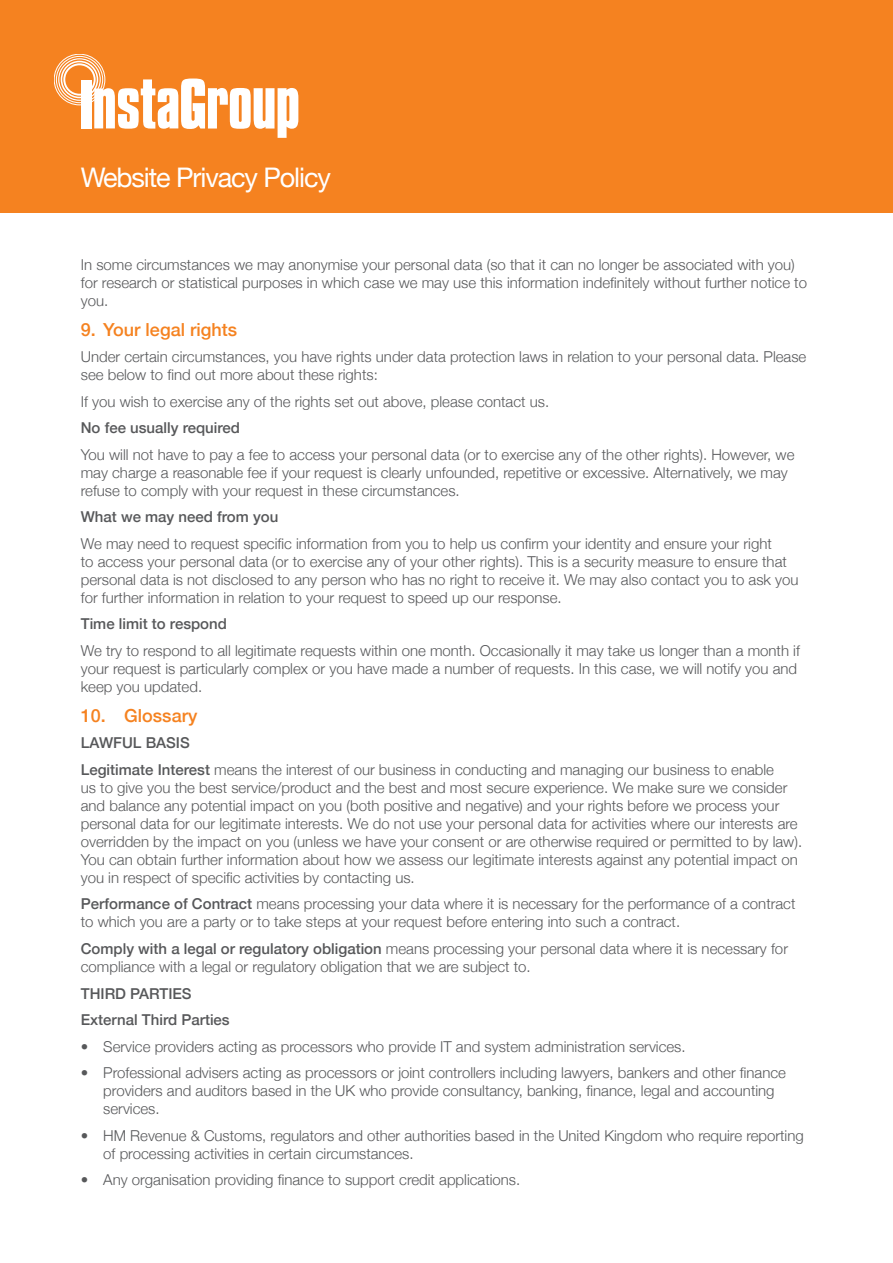
<style>
.page{position:relative;width:893px;height:1263px;background:#fff}
.page>*{position:absolute;margin:0;border:0;box-sizing:border-box;transform-origin:0 0}
.t1{font:27px "Helvetica Neue";letter-spacing:-.04em;color:#fff}
.t2{font:500 18px "Helvetica Neue";color:#f58220}
.t3{font:300 15px/18px "Helvetica Neue";color:#57585a}
.t4{font:500 15px "Helvetica Neue";color:#57585a}
.s1{font-weight:500}
</style>
<div class="page">
<div style="left:0;top:0;width:893px;height:213px;background:#f58220"></div>
<div style="left:63px;top:63px;width:33px;height:33px;border:2px solid #fff;border-radius:50%"></div>
<div style="left:54px;top:54px;width:51px;height:51px;border:1px solid #fff;border-radius:50%"></div>
<div style="left:56px;top:56px;width:47px;height:47px;border:1px solid #fff;border-radius:50%"></div>
<div style="left:58px;top:58px;width:43px;height:43px;border:1px solid #fff;border-radius:50%"></div>
<div style="left:61px;top:61px;width:37px;height:37px;border:2px solid #fff;border-radius:50%"></div>
<div style="left:81px;top:80px;width:10px;height:48px;background:#fff"></div>
<svg style="left:94px;top:79px;width:204px;height:59px"></svg>
<p class="t1" style="left:81px;top:158px;width:252px">Website Privacy Policy</p>
<p class="t3" style="left:81px;top:254px;width:728px">In some circumstances we may anonymise your personal data (so that it can no longer be associated with you) for research or statistical purposes in which case we may use this information indefinitely without further notice to you.</p>
<p class="t2" style="left:81px;top:315px;width:158px">9. Your legal rights</p>
<p class="t3" style="left:81px;top:347px;width:727px">Under certain circumstances, you have rights under data protection laws in relation to your personal data. Please see below to find out more about these rights:</p>
<p class="t3" style="left:81px;top:391px;width:470px">If you wish to exercise any of the rights set out above, please contact us.</p>
<p class="t4" style="left:81px;top:416px;width:161px">No fee usually required</p>
<p class="t3" style="left:81px;top:444px;width:715px">You will not have to pay a fee to access your personal data (or to exercise any of the other rights). However, we may charge a reasonable fee if your request is clearly unfounded, repetitive or excessive. Alternatively, we may refuse to comply with your request in these circumstances.</p>
<p class="t4" style="left:81px;top:505px;width:199px">What we may need from you</p>
<p class="t3" style="left:81px;top:533px;width:719px">We may need to request specific information from you to help us confirm your identity and ensure your right<br>to access your personal data (or to exercise any of your other rights). This is a security measure to ensure that personal data is not disclosed to any person who has no right to receive it. We may also contact you to ask you for further information in relation to your request to speed up our response.</p>
<p class="t4" style="left:81px;top:612px;width:148px">Time limit to respond</p>
<p class="t3" style="left:81px;top:640px;width:721px">We try to respond to all legitimate requests within one month. Occasionally it may take us longer than a month if your request is particularly complex or you have made a number of requests. In this case, we will notify you and keep you updated.</p>
<p class="t2" style="left:81px;top:701px;width:118px">10. Glossary</p>
<p class="t4" style="left:81px;top:731px;width:111px">LAWFUL BASIS</p>
<p class="t3" style="left:81px;top:759px;width:723px"><span class="s1">Legitimate Interest</span> means the interest of our business in conducting and managing our business to enable<br>us to give you the best service/product and the best and most secure experience. We make sure we consider and balance any potential impact on you (both positive and negative) and your rights before we process your personal data for our legitimate interests. We do not use your personal data for activities where our interests are overridden by the impact on you (unless we have your consent or are otherwise required or permitted to by law).<br>You can obtain further information about how we assess our legitimate interests against any potential impact on you in respect of specific activities by contacting us.</p>
<p class="t3" style="left:81px;top:894px;width:716px"><span class="s1">Performance of Contract</span> means processing your data where it is necessary for the performance of a contract to which you are a party or to take steps at your request before entering into such a contract.</p>
<p class="t3" style="left:81px;top:938px;width:709px"><span class="s1">Comply with a legal or regulatory obligation</span> means processing your personal data where it is necessary for compliance with a legal or regulatory obligation that we are subject to.</p>
<p class="t4" style="left:81px;top:981px;width:112px">THIRD PARTIES</p>
<p class="t4" style="left:81px;top:1007px;width:150px">External Third Parties</p>
<p class="t3" style="left:81px;top:1036px;width:606px">• Service providers acting as processors who provide IT and system administration services.</p>
<p class="t3" style="left:103px;top:1062px;width:684px;text-indent:-22px">• Professional advisers acting as processors or joint controllers including lawyers, bankers and other finance providers and auditors based in the UK who provide consultancy, banking, finance, legal and accounting services.</p>
<p class="t3" style="left:103px;top:1125px;width:702px;text-indent:-22px">• HM Revenue &amp; Customs, regulators and other authorities based in the United Kingdom who require reporting of processing activities in certain circumstances.</p>
<p class="t3" style="left:81px;top:1169px;width:441px">• Any organisation providing finance to support credit applications.</p>
</div>
